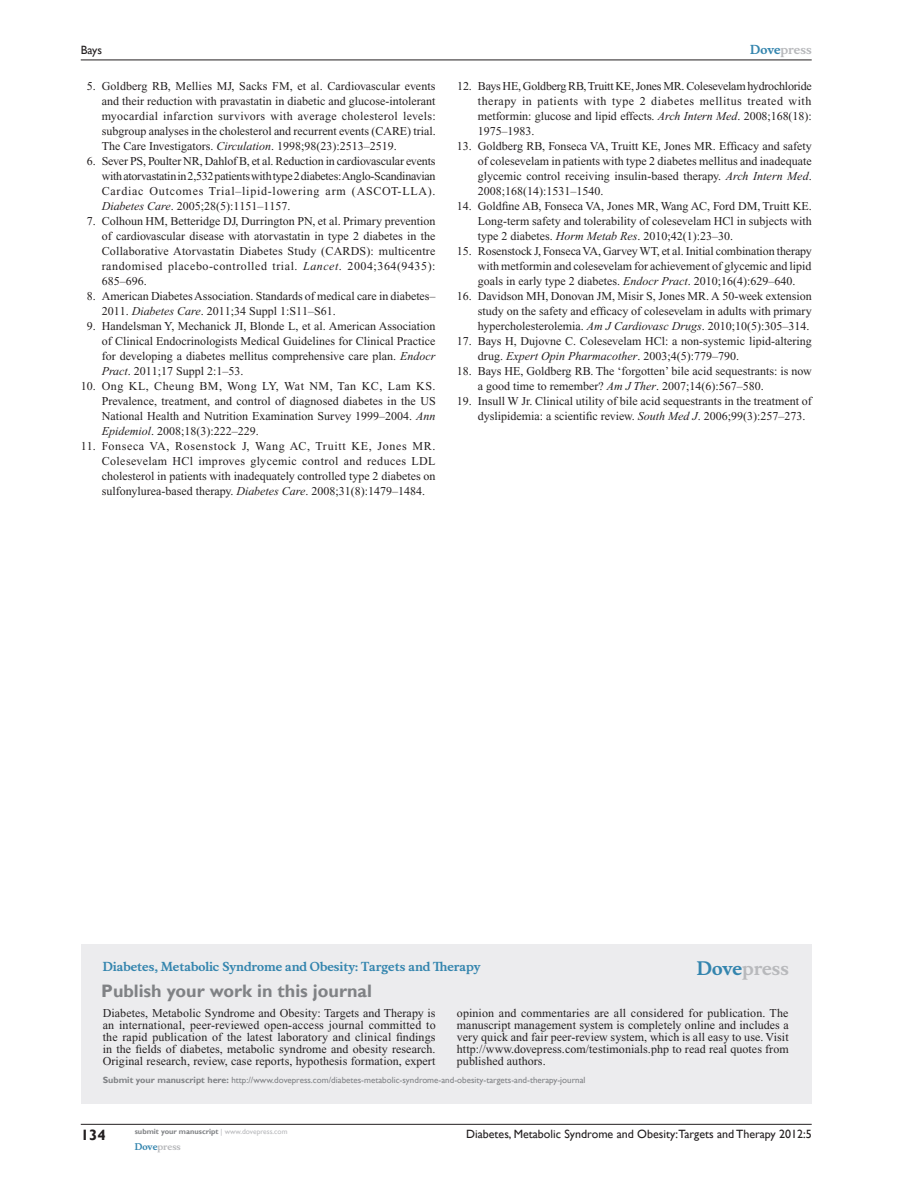
<style>
.page{position:relative;width:918px;height:1188px;background:#fff}
.page>*{position:absolute;margin:0;border:0;box-sizing:border-box;transform-origin:0 0}
.t1{font:700 18px "Gill Sans";color:#808285}
.t2{font:700 18px "Musee";color:#b8b9bc}
.t3{font:700 15px "Gill Sans";color:#231f20}
.t4{font:12px/15px "Times New Roman";color:#231f20;text-align:justify}
.t5{font:12px "Gill Sans";color:#231f20}
.t6{font:700 12px "Musee";color:#3485ae}
.t7{font:700 12px "Musee";color:#b8b9bc}
.t8{font:9px "Gill Sans";color:#808285}
.t9{font:700 9px "Musee";color:#b8b9bc}
.t10{font:700 7.5px "Gill Sans";color:#808285}
.s1{font-style:italic}
.s2{color:#3485ae}
.s3{font-weight:700}
.s4{font-weight:400;color:#b8b9bc}
</style>
<div class="page">
<div style="left:81px;top:944px;width:731px;height:159px;background:#ececee"></div>
<hr style="left:81px;top:1124px;width:731px;height:1px;background:#231f20">
<hr style="left:81px;top:60px;width:731px;height:1px;background:#231f20">
<p class="t5" style="left:81px;top:43px;width:23px">Bays</p>
<p class="t4" style="left:102px;top:79px;width:336px;text-indent:-15px">5. Goldberg RB, Mellies MJ, Sacks FM, et al. Cardiovascular events and their reduction with pravastatin in diabetic and glucose-intolerant myocardial infarction survivors with average cholesterol levels: subgroup analyses in the cholesterol and recurrent events (CARE) trial.<br>The Care Investigators. <span class="s1">Circulation</span>. 1998;98(23):2513–2519.</p>
<p class="t4" style="left:102px;top:154px;width:335px;text-indent:-15px">6. Sever PS, Poulter NR, Dahlof B, et al. Reduction in cardiovascular events with atorvastatin in 2,532 patients with type 2 diabetes: Anglo-Scandinavian Cardiac Outcomes Trial–lipid-lowering arm (ASCOT-LLA).<br><span class="s1">Diabetes Care</span>. 2005;28(5):1151–1157.</p>
<p class="t4" style="left:102px;top:214px;width:335px;text-indent:-15px">7. Colhoun HM, Betteridge DJ, Durrington PN, et al. Primary prevention of cardiovascular disease with atorvastatin in type 2 diabetes in the Collaborative Atorvastatin Diabetes Study (CARDS): multicentre randomised placebo-controlled trial. <span class="s1">Lancet</span>. 2004;364(9435):<br>685–696.</p>
<p class="t4" style="left:102px;top:289px;width:335px;text-indent:-15px">8. American Diabetes Association. Standards of medical care in diabetes–<br>2011. <span class="s1">Diabetes Care</span>. 2011;34 Suppl 1:S11–S61.</p>
<p class="t4" style="left:102px;top:319px;width:335px;text-indent:-15px">9. Handelsman Y, Mechanick JI, Blonde L, et al. American Association of Clinical Endocrinologists Medical Guidelines for Clinical Practice for developing a diabetes mellitus comprehensive care plan. <span class="s1">Endocr Pract</span>. 2011;17 Suppl 2:1–53.</p>
<p class="t4" style="left:102px;top:379px;width:336px;text-indent:-21px">10. Ong KL, Cheung BM, Wong LY, Wat NM, Tan KC, Lam KS.<br>Prevalence, treatment, and control of diagnosed diabetes in the US National Health and Nutrition Examination Survey 1999–2004. <span class="s1">Ann Epidemiol</span>. 2008;18(3):222–229.</p>
<p class="t4" style="left:102px;top:439px;width:335px;text-indent:-21px">11. Fonseca VA, Rosenstock J, Wang AC, Truitt KE, Jones MR.<br>Colesevelam HCl improves glycemic control and reduces LDL cholesterol in patients with inadequately controlled type 2 diabetes on sulfonylurea-based therapy. <span class="s1">Diabetes Care</span>. 2008;31(8):1479–1484.</p>
<p class="t7" style="left:750px;top:43px;width:63px"><span class="s2">Dove</span>press</p>
<p class="t4" style="left:478px;top:79px;width:335px;text-indent:-21px">12. Bays HE, Goldberg RB, Truitt KE, Jones MR. Colesevelam hydrochloride therapy in patients with type 2 diabetes mellitus treated with metformin: glucose and lipid effects. <span class="s1">Arch Intern Med</span>. 2008;168(18):<br>1975–1983.</p>
<p class="t4" style="left:478px;top:139px;width:335px;text-indent:-21px">13. Goldberg RB, Fonseca VA, Truitt KE, Jones MR. Efficacy and safety of colesevelam in patients with type 2 diabetes mellitus and inadequate glycemic control receiving insulin-based therapy. <span class="s1">Arch Intern Med</span>.<br>2008;168(14):1531–1540.</p>
<p class="t4" style="left:478px;top:199px;width:335px;text-indent:-21px">14. Goldfine AB, Fonseca VA, Jones MR, Wang AC, Ford DM, Truitt KE.<br>Long-term safety and tolerability of colesevelam HCl in subjects with type 2 diabetes. <span class="s1">Horm Metab Res</span>. 2010;42(1):23–30.</p>
<p class="t4" style="left:478px;top:244px;width:335px;text-indent:-21px">15. Rosenstock J, Fonseca VA, Garvey WT, et al. Initial combination therapy with metformin and colesevelam for achievement of glycemic and lipid goals in early type 2 diabetes. <span class="s1">Endocr Pract</span>. 2010;16(4):629–640.</p>
<p class="t4" style="left:478px;top:289px;width:335px;text-indent:-21px">16. Davidson MH, Donovan JM, Misir S, Jones MR. A 50-week extension study on the safety and efficacy of colesevelam in adults with primary hypercholesterolemia. <span class="s1">Am J Cardiovasc Drugs</span>. 2010;10(5):305–314.</p>
<p class="t4" style="left:478px;top:334px;width:335px;text-indent:-21px">17. Bays H, Dujovne C. Colesevelam HCl: a non-systemic lipid-altering drug. <span class="s1">Expert Opin Pharmacother</span>. 2003;4(5):779–790.</p>
<p class="t4" style="left:478px;top:364px;width:335px;text-indent:-21px">18. Bays HE, Goldberg RB. The ‘forgotten’ bile acid sequestrants: is now a good time to remember? <span class="s1">Am J Ther</span>. 2007;14(6):567–580.</p>
<p class="t4" style="left:478px;top:394px;width:335px;text-indent:-21px">19. Insull W Jr. Clinical utility of bile acid sequestrants in the treatment of dyslipidemia: a scientific review. <span class="s1">South Med J</span>. 2006;99(3):257–273.</p>
<p class="t6" style="left:103px;top:959px;width:379px">Diabetes, Metabolic Syndrome and Obesity: Targets and Therapy</p>
<h1 class="t1" style="left:101px;top:980px;width:272px">Publish your work in this journal</h1>
<h1 class="t2" style="left:697px;top:958px;width:94px"><span class="s2">Dove</span>press</h1>
<p class="t4" style="left:103px;top:1007px;width:335px;line-height:12px">Diabetes, Metabolic Syndrome and Obesity: Targets and Therapy is an international, peer-reviewed open-access journal committed to the rapid publication of the latest laboratory and clinical findings in the fields of diabetes, metabolic syndrome and obesity research.<br>Original research, review, case reports, hypothesis formation, expert</p>
<p class="t4" style="left:457px;top:1007px;width:333px;line-height:12px">opinion and commentaries are all considered for publication. The manuscript management system is completely online and includes a very quick and fair peer-review system, which is all easy to use. Visit http://www.dovepress.com/testimonials.php to read real quotes from published authors.</p>
<p class="t8" style="left:103px;top:1075px;width:484px"><span class="s3">Submit your manuscript here:</span> http://www.dovepress.com/diabetes-metabolic-syndrome-and-obesity-targets-and-therapy-journal</p>
<p class="t3" style="left:81px;top:1126px;width:26px">134</p>
<p class="t10" style="left:135px;top:1127px;width:154px">submit your manuscript <span class="s4">| www.dovepress.com</span></p>
<p class="t9" style="left:135px;top:1141px;width:48px"><span class="s2">Dove</span>press</p>
<p class="t5" style="left:466px;top:1127px;width:347px">Diabetes, Metabolic Syndrome and Obesity:Targets and Therapy 2012:5</p>
</div>
